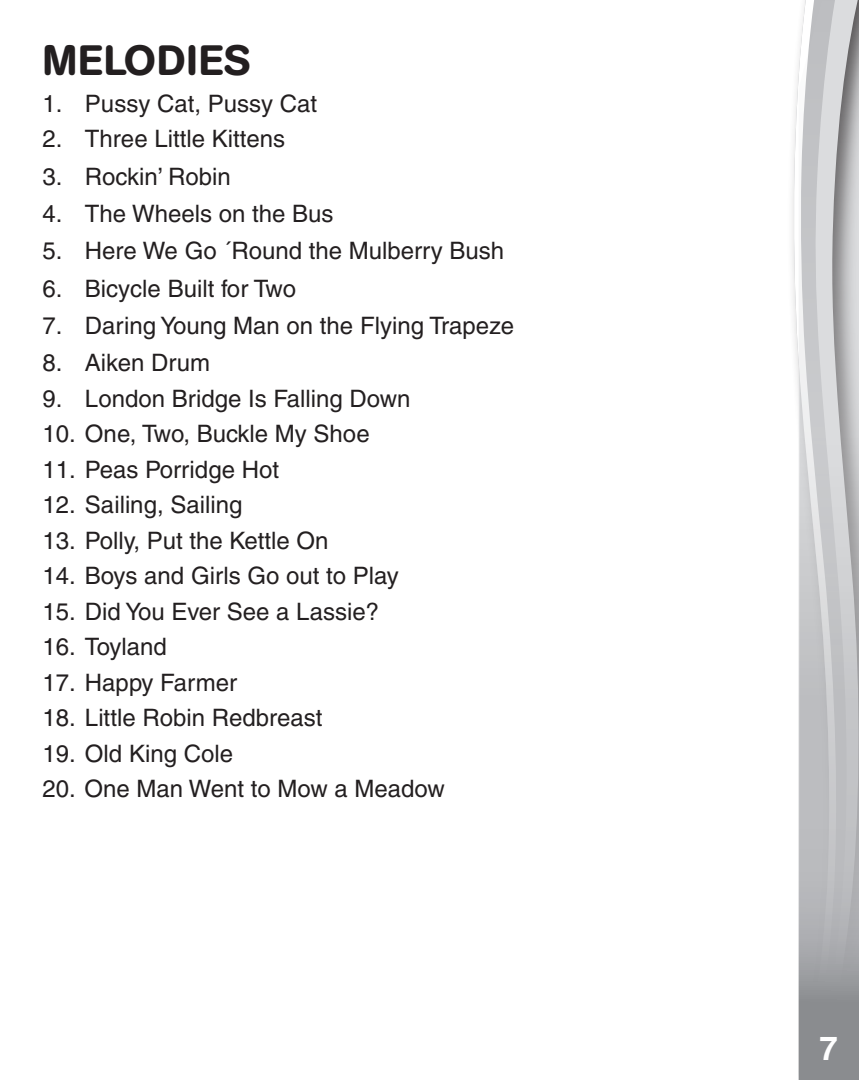
<style>
.page{position:relative;width:859px;height:1080px;background:#fff}
.page>*{position:absolute;margin:0;border:0;box-sizing:border-box;transform-origin:0 0}
.body_text_2{font:500 42px "AG Book Rounded";letter-spacing:.02em;color:#231f20}
.t1{font:700 33px "Helvetica";color:#fff}
.body_text1{font:500 24px "Helvetica";color:#231f20}
.body_text_2-2{font:500 24px "Helvetica";color:#231f20}
</style>
<div class="page">
<svg style="left:793px;top:58px;width:6px;height:971px"></svg>
<svg style="left:799px;top:0;width:60px;height:1080px;background:#bebfc1"></svg>
<svg style="left:798px;top:1029px;width:1px;height:51px"></svg>
<p class="body_text_2" style="left:42px;top:35px;width:209px">MELODIES</p>
<p class="body_text1" style="left:42px;top:90px;width:276px">1. Pussy Cat, Pussy Cat</p>
<p class="body_text1" style="left:42px;top:125px;width:244px">2. Three Little Kittens</p>
<p class="body_text1" style="left:42px;top:162px;width:190px">3. Rockin’ Robin</p>
<p class="body_text1" style="left:42px;top:200px;width:293px">4. The Wheels on the Bus</p>
<p class="body_text1" style="left:42px;top:237px;width:463px">5. Here We Go ´Round the Mulberry Bush</p>
<p class="body_text1" style="left:42px;top:274px;width:255px">6. Bicycle Built for Two</p>
<p class="body_text1" style="left:42px;top:312px;width:473px">7. Daring Young Man on the Flying Trapeze</p>
<p class="body_text1" style="left:42px;top:349px;width:169px">8. Aiken Drum</p>
<p class="body_text1" style="left:42px;top:384px;width:370px">9. London Bridge Is Falling Down</p>
<p class="body_text1" style="left:42px;top:420px;width:329px">10. One, Two, Buckle My Shoe</p>
<p class="body_text1" style="left:42px;top:455px;width:238px">11. Peas Porridge Hot</p>
<p class="body_text1" style="left:42px;top:491px;width:201px">12. Sailing, Sailing</p>
<p class="body_text1" style="left:42px;top:526px;width:288px">13. Polly, Put the Kettle On</p>
<p class="body_text1" style="left:42px;top:562px;width:358px">14. Boys and Girls Go out to Play</p>
<p class="body_text1" style="left:42px;top:597px;width:338px">15. Did You Ever See a Lassie?</p>
<p class="body_text1" style="left:42px;top:633px;width:126px">16. Toyland</p>
<p class="body_text1" style="left:42px;top:668px;width:196px">17. Happy Farmer</p>
<p class="body_text1" style="left:42px;top:704px;width:281px">18. Little Robin Redbreast</p>
<p class="body_text1" style="left:42px;top:740px;width:192px">19. Old King Cole</p>
<p class="body_text_2-2" style="left:42px;top:775px;width:404px">20. One Man Went to Mow a Meadow</p>
<h2 class="t1" style="left:820px;top:1025px;width:25px">7 <sup>7</sup>7</h2>
</div>
